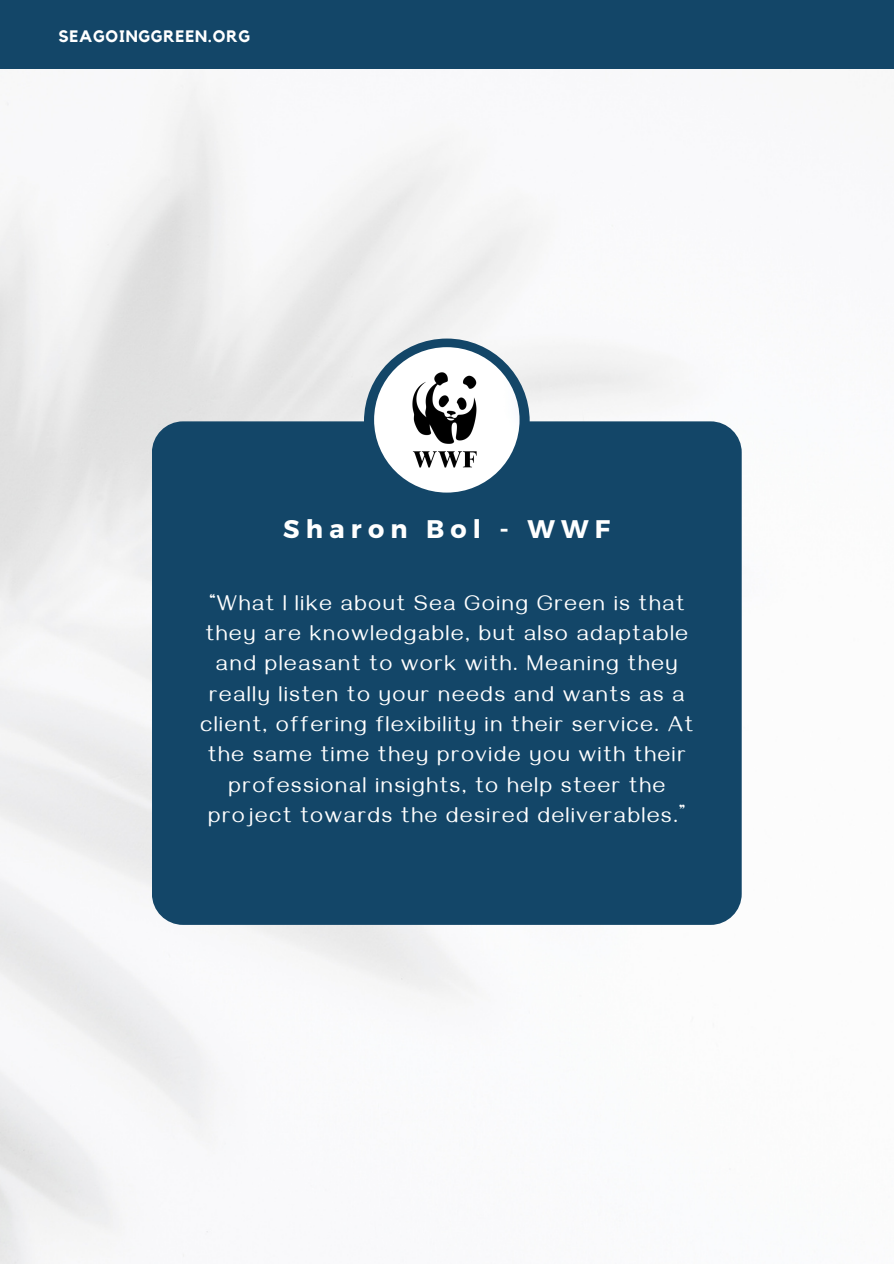
<style>
.page{position:relative;width:894px;height:1264px;background:#fff}
.page>*{position:absolute;margin:0;border:0;box-sizing:border-box;transform-origin:0 0}
.t1{font:700 25.5px "Montserrat";letter-spacing:.245em;color:#fff}
.t2{font:21.9px/30.3px "Gayathri";letter-spacing:.085em;color:#fff;text-align:center}
.t3{font:700 16.5px "Kollektif";letter-spacing:.05em;color:#fff}
</style>
<div class="page">
<img style="left:0;top:68px;width:893px;height:1195px">
<div style="left:0;top:0;width:893px;height:68px;background:#134668"></div>
<div style="left:152px;top:421px;width:589px;height:503px;background:#134668;border-radius:31px"></div>
<svg style="left:364px;top:338px;width:165px;height:155px"></svg>
<img style="left:374px;top:347px;width:145px;height:145px;border-radius:50%">
<img style="left:359px;top:372px;width:170px;height:96px">
<p class="t3" style="left:58px;top:29px;width:193px">SEAGOINGGREEN.ORG</p>
<p class="t1" style="left:283px;top:512px;width:328px">Sharon Bol - WWF</p>
<p class="t2" style="left:200px;top:591px;width:494px">“What I like about Sea Going Green is that they are knowledgable, but also adaptable and pleasant to work with. Meaning they really listen to your needs and wants as a client, offering flexibility in their service. At the same time they provide you with their professional insights, to help steer the project towards the desired deliverables.”</p>
</div>
